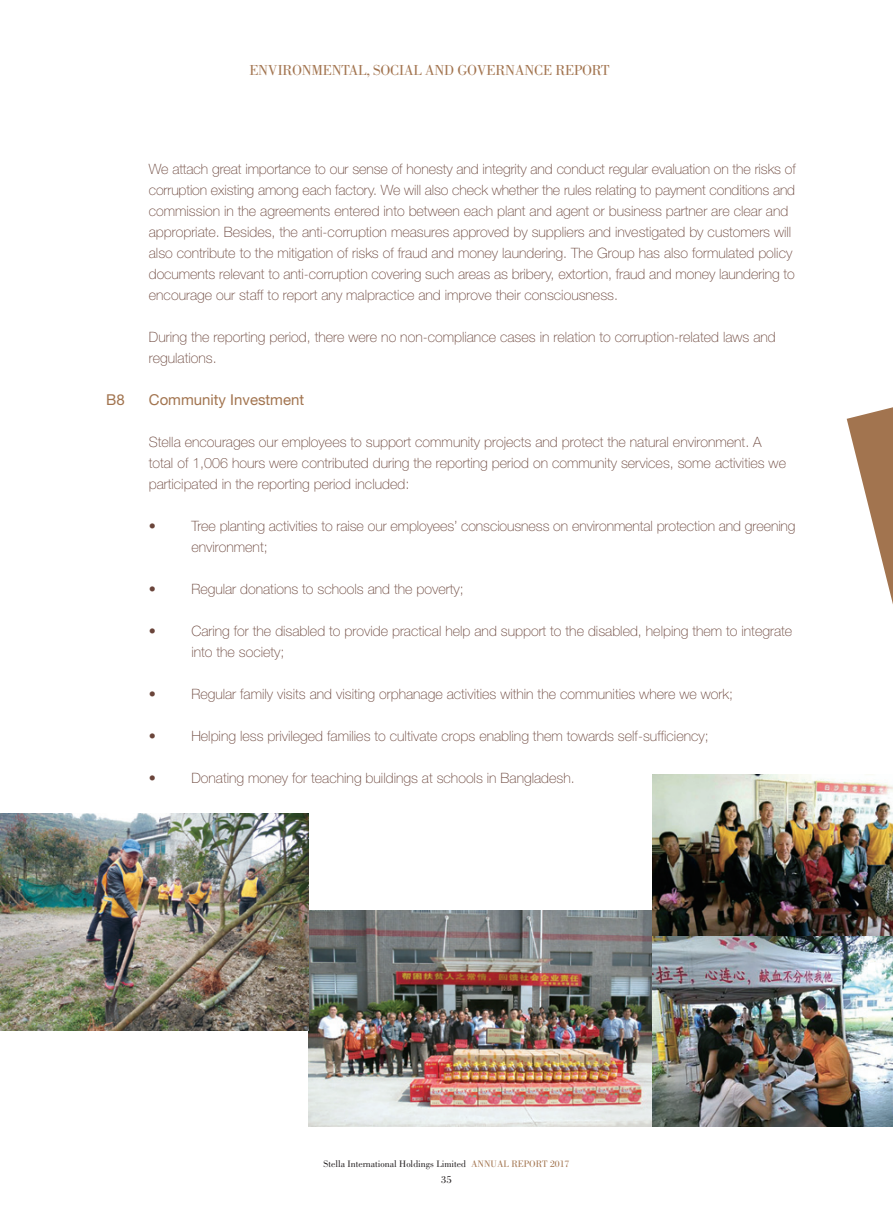
<style>
.page{position:relative;width:893px;height:1212px;background:#fff}
.page>*{position:absolute;margin:0;border:0;box-sizing:border-box;transform-origin:0 0}
.t1{font:15px "Bodoni Std";letter-spacing:-.02em;color:#a2744f}
.Heading_2{font:15px "Helvetica Neue LT Std";color:#a2744f}
.Body_Text{font:100 14.25px/21px "Helvetica Neue LT Std";color:#6a443a}
.t2{font:10.5px "Bodoni Std";color:#231f20}
.t3{font:9.75px "Bodoni Std";color:#231f20}
.s1{color:#a2744f}
</style>
<div class="page">
<svg style="left:847px;top:407px;width:46px;height:197px"></svg>
<img style="left:308px;top:910px;width:344px;height:217px">
<img style="left:0;top:813px;width:308px;height:217px">
<img style="left:652px;top:774px;width:241px;height:353px">
<p class="t1" style="left:249px;top:62px;width:362px">ENVIRONMENTAL, SOCIAL AND GOVERNANCE REPORT</p>
<p class="Body_Text" style="left:149px;top:159px;width:648px">We attach great importance to our sense of honesty and integrity and conduct regular evaluation on the risks of corruption existing among each factory. We will also check whether the rules relating to payment conditions and commission in the agreements entered into between each plant and agent or business partner are clear and appropriate. Besides, the anti-corruption measures approved by suppliers and investigated by customers will also contribute to the mitigation of risks of fraud and money laundering. The Group has also formulated policy documents relevant to anti-corruption covering such areas as bribery, extortion, fraud and money laundering to encourage our staff to report any malpractice and improve their consciousness.</p>
<p class="Body_Text" style="left:149px;top:327px;width:628px">During the reporting period, there were no non-compliance cases in relation to corruption-related laws and regulations.</p>
<p class="Heading_2" style="left:106px;top:391px;width:20px">B8</p>
<p class="Heading_2" style="left:149px;top:391px;width:157px">Community Investment</p>
<p class="Body_Text" style="left:149px;top:432px;width:639px">Stella encourages our employees to support community projects and protect the natural environment. A total of 1,006 hours were contributed during the reporting period on community services, some activities we participated in the reporting period included:</p>
<p class="Body_Text" style="left:149px;top:516px;width:9px">•</p>
<p class="Body_Text" style="left:191px;top:516px;width:606px">Tree planting activities to raise our employees’ consciousness on environmental protection and greening environment;</p>
<p class="Body_Text" style="left:149px;top:579px;width:9px">•</p>
<p class="Body_Text" style="left:191px;top:579px;width:274px">Regular donations to schools and the poverty;</p>
<p class="Body_Text" style="left:149px;top:621px;width:9px">•</p>
<p class="Body_Text" style="left:191px;top:621px;width:602px">Caring for the disabled to provide practical help and support to the disabled, helping them to integrate into the society;</p>
<p class="Body_Text" style="left:149px;top:684px;width:9px">•</p>
<p class="Body_Text" style="left:191px;top:684px;width:543px">Regular family visits and visiting orphanage activities within the communities where we work;</p>
<p class="Body_Text" style="left:149px;top:726px;width:9px">•</p>
<p class="Body_Text" style="left:191px;top:726px;width:519px">Helping less privileged families to cultivate crops enabling them towards self-sufficiency;</p>
<p class="Body_Text" style="left:149px;top:768px;width:9px">•</p>
<p class="Body_Text" style="left:191px;top:768px;width:385px">Donating money for teaching buildings at schools in Bangladesh.</p>
<p class="t3" style="left:323px;top:1158px;width:248px">Stella International Holdings Limited <span class="s1">ANNUAL REPORT 2017</span></p>
<p class="t2" style="left:441px;top:1174px;width:12px">35</p>
</div>
